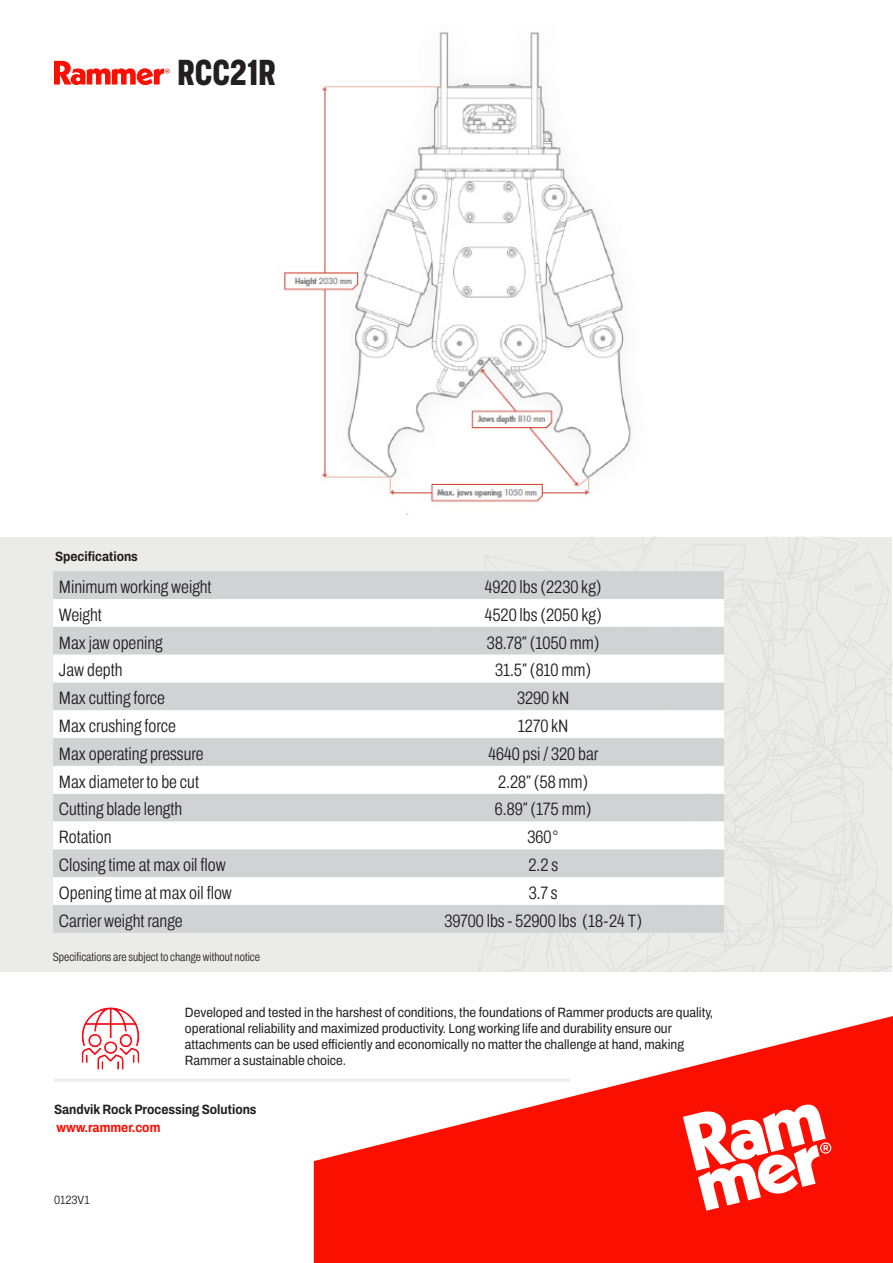
<style>
.page{position:relative;width:893px;height:1263px;background:#fff}
.page>*{position:absolute;margin:0;border:0;box-sizing:border-box;transform-origin:0 0}
.t1{font:37.35px "Surogat Cond Std Sm Bld";color:#231f20}
.t2{font:300 18px "Archivo Condensed";color:#231f20}
.t3{font:semi-condensed 13.5px/16.2px "Archivo";color:#231f20}
.LEIPIS{font:700 semi-condensed 13.5px "Archivo";color:#231f20}
.LEIPIS-2{font:700 semi-condensed 13.5px "Archivo";color:#fa0f00}
.t4{font:300 12px "Archivo Condensed";color:#231f20}
.LEIPIS-3{font:300 semi-condensed 12px "Archivo";color:#231f20}
</style>
<div class="page">
<img style="left:282px;top:32px;width:349px;height:483px">
<svg style="left:314px;top:1016px;width:579px;height:247px;fill:#fa0f00"></svg>
<svg style="left:683px;top:1103px;width:148px;height:108px"></svg>
<div style="left:1px;top:537px;width:891px;height:435px;background:#ebebea"></div>
<svg style="left:478px;top:537px;width:414px;height:435px"></svg>
<div style="left:53px;top:571px;width:671px;height:362px;background:#d1d2d4"></div>
<svg style="left:53px;top:599px;width:671px;height:306px;background:#eaeaeb"></svg>
<hr style="left:54px;top:1078px;width:516px;height:3px;background:#ebebea">
<img style="left:81px;top:1007px;width:59px;height:63px">
<svg style="left:54px;top:61px;width:116px;height:24px"></svg>
<p class="t1" style="left:177px;top:49px;width:100px">RCC21R</p>
<p class="LEIPIS" style="left:55px;top:546px;width:84px">Specifications</p>
<p class="t2" style="left:59px;top:573px;width:154px">Minimum working weight</p>
<p class="t2" style="left:485px;top:573px;width:118px">4920 lbs (2230 kg)</p>
<p class="t2" style="left:59px;top:601px;width:44px">Weight</p>
<p class="t2" style="left:485px;top:601px;width:119px">4520 lbs (2050 kg)</p>
<p class="t2" style="left:59px;top:629px;width:105px">Max jaw opening</p>
<p class="t2" style="left:487px;top:629px;width:114px">38.78″ (1050 mm)</p>
<p class="t2" style="left:59px;top:657px;width:65px">Jaw depth</p>
<p class="t2" style="left:495px;top:657px;width:98px">31.5″ (810 mm)</p>
<p class="t2" style="left:59px;top:685px;width:107px">Max cutting force</p>
<p class="t2" style="left:517px;top:685px;width:54px">3290 kN</p>
<p class="t2" style="left:59px;top:712px;width:118px">Max crushing force</p>
<p class="t2" style="left:518px;top:712px;width:52px">1270 kN</p>
<p class="t2" style="left:59px;top:740px;width:146px">Max operating pressure</p>
<p class="t2" style="left:488px;top:740px;width:111px">4640 psi / 320 bar</p>
<p class="t2" style="left:59px;top:768px;width:142px">Max diameter to be cut</p>
<p class="t2" style="left:498px;top:768px;width:92px">2.28″ (58 mm)</p>
<p class="t2" style="left:59px;top:796px;width:125px">Cutting blade length</p>
<p class="t2" style="left:495px;top:796px;width:98px">6.89″ (175 mm)</p>
<p class="t2" style="left:59px;top:824px;width:54px">Rotation</p>
<p class="t2" style="left:528px;top:824px;width:33px">360°</p>
<p class="t2" style="left:59px;top:851px;width:168px">Closing time at max oil flow</p>
<p class="t2" style="left:528px;top:851px;width:31px">2.2 s</p>
<p class="t2" style="left:59px;top:879px;width:174px">Opening time at max oil flow</p>
<p class="t2" style="left:529px;top:879px;width:30px">3.7 s</p>
<p class="t2" style="left:59px;top:907px;width:125px">Carrier weight range</p>
<p class="t2" style="left:444px;top:907px;width:199px">39700 lbs - 52900 lbs (18-24 T)</p>
<p class="t4" style="left:53px;top:948px;width:209px">Specifications are subject to change without notice</p>
<p class="t3" style="left:185px;top:1004px;width:530px">Developed and tested in the harshest of conditions, the foundations of Rammer products are quality, operational reliability and maximized productivity. Long working life and durability ensure our attachments can be used efficiently and economically no matter the challenge at hand, making Rammer a sustainable choice.</p>
<p class="LEIPIS" style="left:54px;top:1099px;width:204px">Sandvik Rock Processing Solutions</p>
<p class="LEIPIS-2" style="left:56px;top:1117px;width:106px">www.rammer.com</p>
<p class="LEIPIS-3" style="left:54px;top:1191px;width:37px">0123V1</p>
</div>
